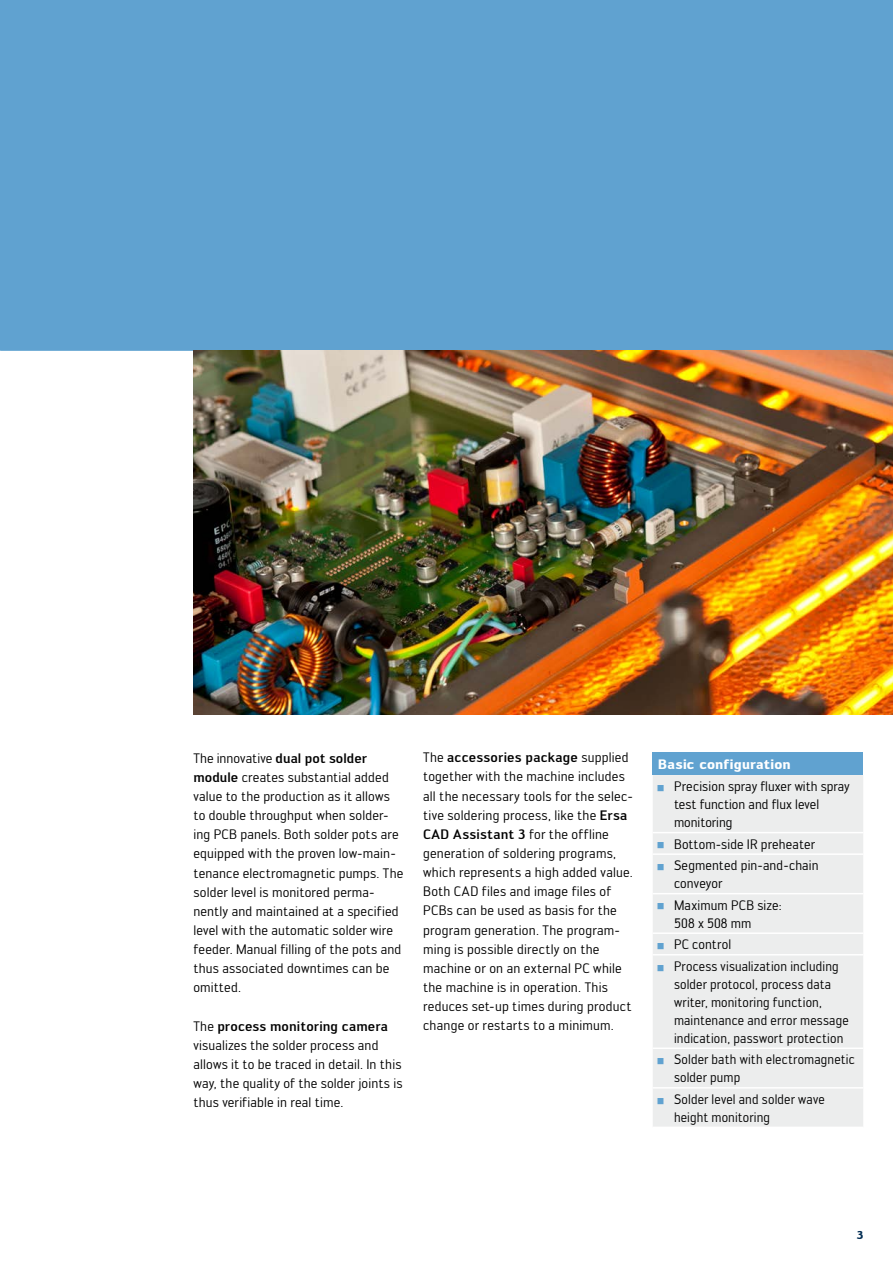
<style>
.page{position:relative;width:893px;height:1263px;background:#fff}
.page>*{position:absolute;margin:0;border:0;box-sizing:border-box;transform-origin:0 0}
.KE_Headline_Fließtex{font:13.5px/19.2px "Engel";letter-spacing:.015em;color:#000}
.KE_Headline_Fließtex-2{font:13.5px/18px "Engel";letter-spacing:.015em;color:#000;scale:.96 1}
.KE_Tabellenheadline{font:700 13.5px "Engel";letter-spacing:.01em;color:#fff}
.t1{font:700 11.25px "Engel";color:#002c52}
.s1{font-weight:500}
</style>
<div class="page">
<div style="left:0;top:0;width:893px;height:351px;background:#60a2d0"></div>
<img style="left:193px;top:351px;width:700px;height:363px">
<div style="left:653px;top:753px;width:210px;height:22px;background:#60a2d0"></div>
<div style="left:653px;top:775px;width:210px;height:351px;background:#eceded"></div>
<hr style="left:653px;top:832px;width:210px;height:1px;background:#fff">
<hr style="left:653px;top:853px;width:210px;height:2px;background:#fff">
<hr style="left:653px;top:893px;width:210px;height:1px;background:#fff">
<hr style="left:653px;top:932px;width:210px;height:2px;background:#fff">
<hr style="left:653px;top:954px;width:210px;height:1px;background:#fff">
<hr style="left:653px;top:1047px;width:210px;height:2px;background:#fff">
<hr style="left:653px;top:1087px;width:210px;height:1px;background:#fff">
<svg style="left:658px;top:785px;width:6px;height:6px"></svg>
<svg style="left:658px;top:842px;width:6px;height:6px"></svg>
<svg style="left:658px;top:864px;width:6px;height:6px"></svg>
<svg style="left:658px;top:903px;width:6px;height:7px"></svg>
<svg style="left:658px;top:943px;width:6px;height:6px"></svg>
<svg style="left:658px;top:964px;width:6px;height:7px"></svg>
<svg style="left:658px;top:1058px;width:6px;height:6px"></svg>
<svg style="left:658px;top:1097px;width:6px;height:7px"></svg>
<p class="KE_Headline_Fließtex" style="left:193px;top:748px;width:211px">The innovative <span class="s1">dual pot solder module</span> creates substantial added value to the production as it allows to double throughput when solder&shy;ing PCB panels. Both solder pots are equipped with the proven low-main&shy;tenance electromagnetic pumps. The solder level is monitored perma&shy;nently and maintained at a specified level with the automatic solder wire feeder. Manual filling of the pots and thus associated downtimes can be omitted.</p>
<p class="KE_Headline_Fließtex" style="left:193px;top:1016px;width:211px">The <span class="s1">process monitoring camera </span>visualizes the solder process and allows it to be traced in detail. In this way, the quality of the solder joints is thus verifiable in real time.</p>
<p class="KE_Headline_Fließtex" style="left:423px;top:748px;width:211px">The <span class="s1">accessories package</span> supplied together with the machine includes all the necessary tools for the selec&shy;tive soldering process, like the <span class="s1">Ersa CAD Assistant 3</span> for the offline generation of soldering programs, which represents a high added value.<br>Both CAD files and image files of PCBs can be used as basis for the program generation. The program&shy;ming is possible directly on the machine or on an external PC while the machine is in operation. This reduces set-up times during product change or restarts to a minimum.</p>
<p class="KE_Tabellenheadline" style="left:658px;top:756px;width:134px">Basic configuration</p>
<p class="KE_Headline_Fließtex" style="left:674px;top:777px;width:177px;line-height:18px">Precision spray fluxer with spray test function and flux level monitoring</p>
<p class="KE_Headline_Fließtex" style="left:674px;top:834px;width:143px">Bottom-side IR preheater</p>
<p class="KE_Headline_Fließtex" style="left:674px;top:856px;width:146px;line-height:18px">Segmented pin-and-chain conveyor</p>
<p class="KE_Headline_Fließtex" style="left:674px;top:896px;width:109px;line-height:18px">Maximum PCB size:<br>508 x 508 mm</p>
<p class="KE_Headline_Fließtex" style="left:674px;top:935px;width:59px">PC control</p>
<p class="KE_Headline_Fließtex-2" style="left:674px;top:957px;width:183px">Process visualization including solder protocol, process data writer, monitoring function, maintenance and error message indication, passwort protection</p>
<p class="KE_Headline_Fließtex-2" style="left:674px;top:1050px;width:190px">Solder bath with electromagnetic solder pump</p>
<p class="KE_Headline_Fließtex-2" style="left:674px;top:1090px;width:158px">Solder level and solder wave height monitoring</p>
<p class="t1" style="left:857px;top:1228px;width:8px">3</p>
</div>
